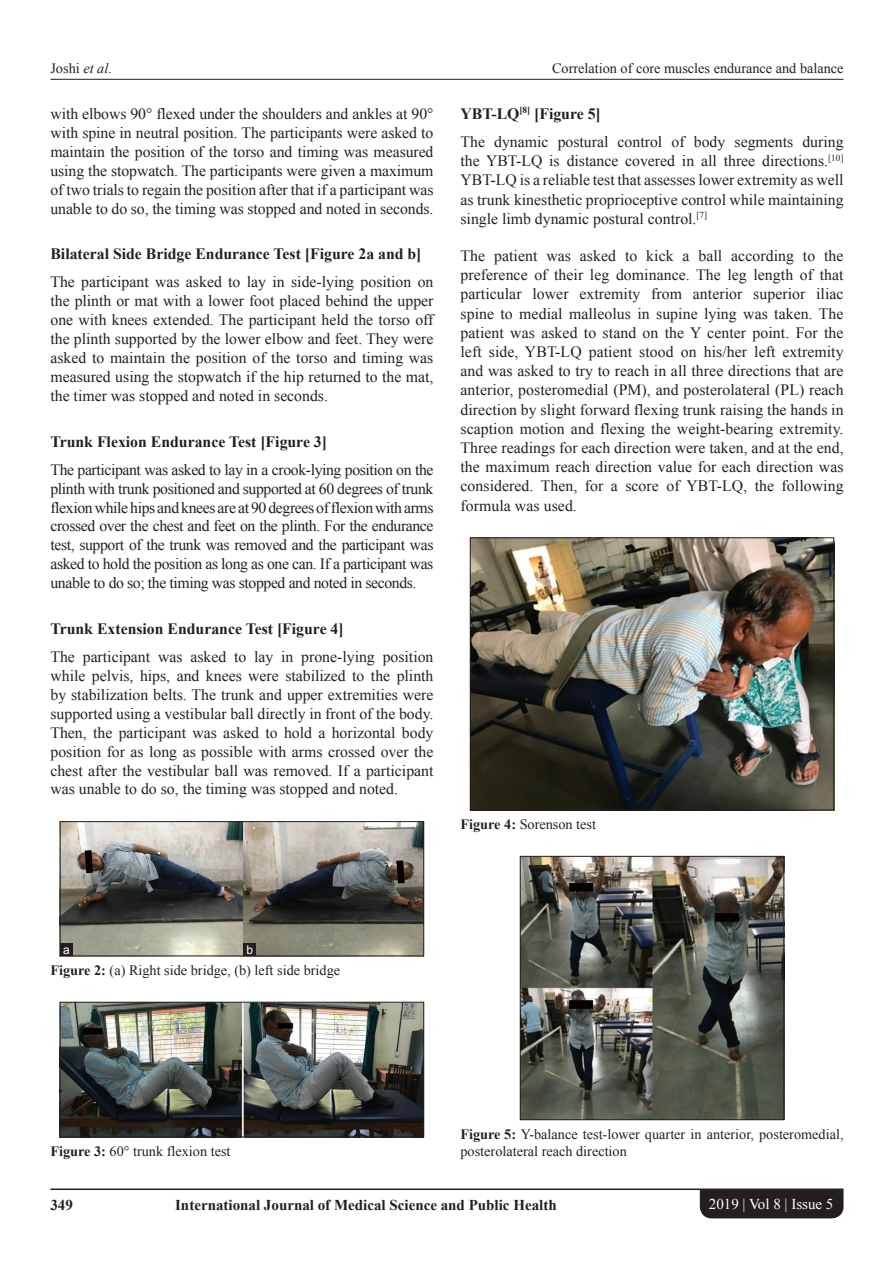
<style>
.page{position:relative;width:894px;height:1263px;background:#fff}
.page>*{position:absolute;margin:0;border:0;box-sizing:border-box;transform-origin:0 0}
.TX{font:15.75px/18.9px "Times New Roman";color:#231f20;text-align:justify}
.t1{font:700 15.75px "Times New Roman";color:#231f20}
.RF{font:700 15px "Times New Roman";color:#231f20}
.RF_VOL{font:15px "Times New Roman";color:#fff}
.FGC{font:14.25px/17.2px "Times New Roman";color:#231f20}
.LABEL{font:12px "Arial";color:#fff}
.s1{font-style:italic}
.s2{font-weight:700}
</style>
<div class="page">
<hr style="left:50px;top:79px;width:793px;height:1px;background:#231f20">
<hr style="left:50px;top:1188px;width:793px;height:2px;background:#231f20">
<div style="left:699px;top:1190px;width:144px;height:28px;background:#231f20"></div>
<img style="left:62px;top:1004px;width:360px;height:131px">
<div style="left:60px;top:1002px;width:364px;height:135px;border:1px solid #231f20"></div>
<img style="left:472px;top:539px;width:359px;height:269px">
<div style="left:470px;top:537px;width:363px;height:273px;border:1px solid #231f20"></div>
<img style="left:522px;top:858px;width:259px;height:260px">
<div style="left:520px;top:856px;width:263px;height:264px;border:1px solid #231f20"></div>
<img style="left:62px;top:823px;width:360px;height:131px">
<div style="left:60px;top:821px;width:364px;height:135px;border:1px solid #231f20"></div>
<div style="left:243px;top:943px;width:13px;height:13px;background:#231f20"></div>
<div style="left:60px;top:943px;width:13px;height:13px;background:#231f20"></div>
<p class="FGC" style="left:50px;top:59px;width:63px">Joshi <span class="s1">et al</span>.</p>
<p class="FGC" style="left:552px;top:59px;width:293px">Correlation of core muscles endurance and balance</p>
<p class="TX" style="left:50px;top:104px;width:384px">with elbows 90° flexed under the shoulders and ankles at 90° with spine in neutral position. The participants were asked to maintain the position of the torso and timing was measured using the stopwatch. The participants were given a maximum of two trials to regain the position after that if a participant was unable to do so, the timing was stopped and noted in seconds.</p>
<h2 class="t1" style="left:50px;top:243px;width:372px">Bilateral Side Bridge Endurance Test [Figure 2a and b]</h2>
<p class="TX" style="left:50px;top:272px;width:384px">The participant was asked to lay in side-lying position on the plinth or mat with a lower foot placed behind the upper one with knees extended. The participant held the torso off the plinth supported by the lower elbow and feet. They were asked to maintain the position of the torso and timing was measured using the stopwatch if the hip returned to the mat, the timer was stopped and noted in seconds.</p>
<h2 class="t1" style="left:50px;top:430px;width:278px">Trunk Flexion Endurance Test [Figure 3]</h2>
<p class="TX" style="left:50px;top:459px;width:384px">The participant was asked to lay in a crook-lying position on the plinth with trunk positioned and supported at 60 degrees of trunk flexion while hips and knees are at 90 degrees of flexion with arms crossed over the chest and feet on the plinth. For the endurance test, support of the trunk was removed and the participant was asked to hold the position as long as one can. If a participant was unable to do so; the timing was stopped and noted in seconds.</p>
<h2 class="t1" style="left:50px;top:617px;width:295px">Trunk Extension Endurance Test [Figure 4]</h2>
<p class="TX" style="left:50px;top:647px;width:384px">The participant was asked to lay in prone-lying position while pelvis, hips, and knees were stabilized to the plinth by stabilization belts. The trunk and upper extremities were supported using a vestibular ball directly in front of the body.<br>Then, the participant was asked to hold a horizontal body position for as long as possible with arms crossed over the chest after the vestibular ball was removed. If a participant was unable to do so, the timing was stopped and noted.</p>
<h2 class="t1" style="left:460px;top:102px;width:142px">YBT-LQ<sup>[8]</sup> [Figure 5]</h2>
<p class="TX" style="left:460px;top:131px;width:384px">The dynamic postural control of body segments during the YBT-LQ is distance covered in all three directions.<sup>[10] </sup>YBT-LQ is a reliable test that assesses lower extremity as well as trunk kinesthetic proprioceptive control while maintaining single limb dynamic postural control.<sup>[7]</sup></p>
<p class="TX" style="left:460px;top:245px;width:384px">The patient was asked to kick a ball according to the preference of their leg dominance. The leg length of that particular lower extremity from anterior superior iliac spine to medial malleolus in supine lying was taken. The patient was asked to stand on the Y center point. For the left side, YBT-LQ patient stood on his/her left extremity and was asked to try to reach in all three directions that are anterior, posteromedial (PM), and posterolateral (PL) reach direction by slight forward flexing trunk raising the hands in scaption motion and flexing the weight-bearing extremity.<br>Three readings for each direction were taken, and at the end, the maximum reach direction value for each direction was considered. Then, for a score of YBT-LQ, the following formula was used.</p>
<p class="FGC" style="left:460px;top:815px;width:137px"><span class="s2">Figure 4:</span> Sorenson test</p>
<p class="LABEL" style="left:63px;top:941px;width:8px">a</p>
<p class="LABEL" style="left:246px;top:941px;width:8px">b</p>
<p class="FGC" style="left:50px;top:961px;width:291px"><span class="s2">Figure 2:</span> (a) Right side bridge, (b) left side bridge</p>
<p class="FGC" style="left:50px;top:1142px;width:181px"><span class="s2">Figure 3:</span> 60° trunk flexion test</p>
<p class="FGC" style="left:460px;top:1125px;width:384px"><span class="s2">Figure 5:</span> Y-balance test-lower quarter in anterior, posteromedial, posterolateral reach direction</p>
<p class="RF" style="left:50px;top:1194px;width:24px">349</p>
<p class="RF" style="left:175px;top:1194px;width:383px">International Journal of Medical Science and Public Health</p>
<p class="RF_VOL" style="left:708px;top:1193px;width:126px">2019 | Vol 8 | Issue 5</p>
</div>
